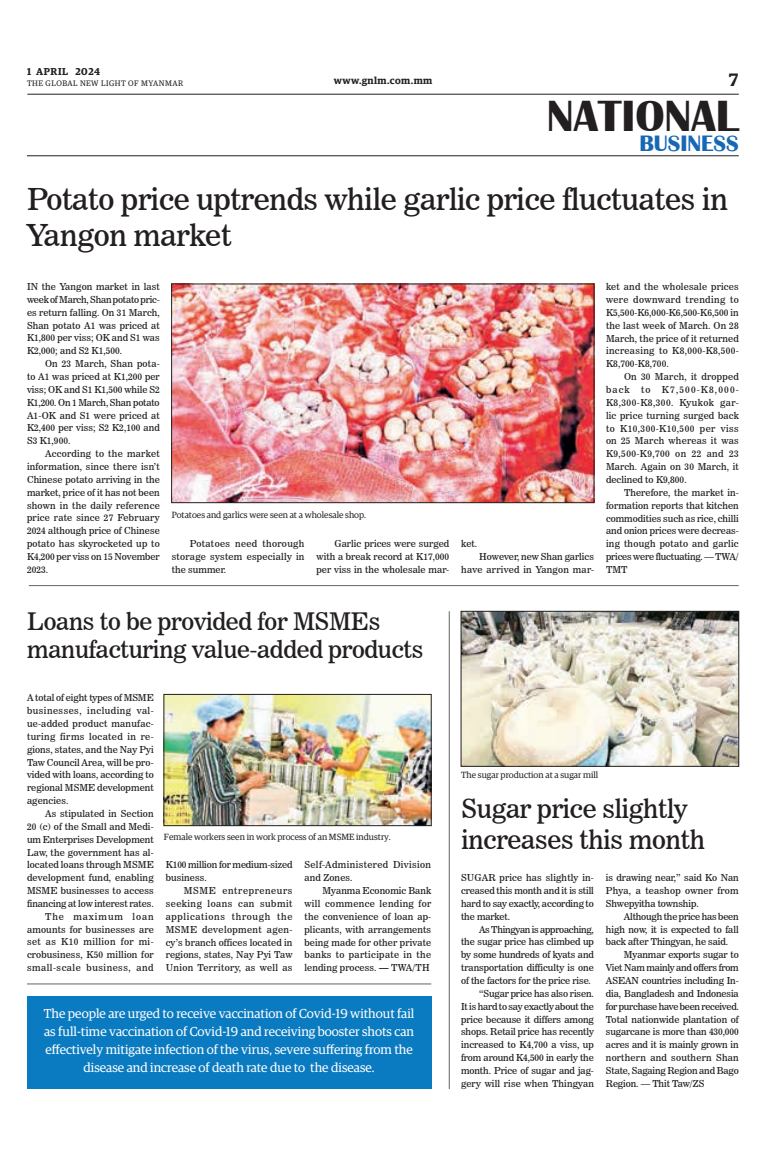
<style>
.page{position:relative;width:773px;height:1152px;background:#fff}
.page>*{position:absolute;margin:0;border:0;box-sizing:border-box;transform-origin:0 0}
.t1{font:700 45px "Britannic";color:#231f20}
._1_Clm_Head{font:30px/36px "News 706 BT Roman C";letter-spacing:-.01em;color:#231f20}
._1_Clm_Head-2{font:26px/31.2px "News 706 BT Roman C";letter-spacing:-.01em;color:#231f20}
._1_Clm_Head-3{font:24px/28.8px "News 706 BT Roman C";letter-spacing:-.01em;color:#231f20}
.t2{font:700 23px "Britannic";color:#1768b4}
.t3{font:600 18px "Guardian Egyp";color:#231f20}
.Brief_2nd_Body{font:13px/18px "Guardian Egyp";color:#fff;text-align:center}
.t4{font:600 10px "Guardian Egyp";letter-spacing:.05em;color:#231f20}
._2nd_Body{font:9.5px/12.9px "News 706 BT Roman C";letter-spacing:.01em;color:#231f20;text-align:justify}
.Normal_Para{font:9.5px/12.9px "News 706 BT Roman C";letter-spacing:.005em;color:#231f20;text-align:justify}
._2nd_Body-2{font:9.5px/12.9px "News 706 BT Roman C";letter-spacing:-.01em;color:#231f20}
._2nd_Body-3{font:9.5px/12.9px "News 706 BT Roman C";letter-spacing:.04em;color:#231f20}
.t5{font:9px "Guardian Egyp";color:#231f20}
.t6{font:8px "Guardian Egyp";letter-spacing:.06em;color:#231f20}
.s1{font-family:"News 706 BT Bold C"}
</style>
<div class="page">
<hr style="left:27px;top:94px;width:711px;height:1px;background:#231f20">
<hr style="left:27px;top:156px;width:711px;height:1px;background:#231f20">
<img style="left:166px;top:696px;width:263px;height:128px">
<div style="left:164px;top:694px;width:267px;height:132px;border:1px solid #231f20"></div>
<img style="left:463px;top:613px;width:273px;height:151px">
<div style="left:461px;top:611px;width:277px;height:155px;border:1px solid #231f20"></div>
<img style="left:173px;top:286px;width:419px;height:215px">
<div style="left:171px;top:284px;width:423px;height:219px;border:1px solid #231f20"></div>
<hr style="left:29px;top:585px;width:709px;height:1px;background:#231f20">
<hr style="left:449px;top:611px;width:1px;height:478px;background:#231f20">
<hr style="left:27px;top:984px;width:404px;height:1px;background:#231f20">
<div style="left:27px;top:997px;width:404px;height:92px;background:#0b7bc1"></div>
<p class="t4" style="left:27px;top:64px;width:75px">1 APRIL 2024</p>
<p class="t6" style="left:27px;top:78px;width:158px">THE GLOBAL NEW LIGHT OF MYANMAR</p>
<p class="t4" style="left:334px;top:73px;width:100px">www.gnlm.com.mm</p>
<h3 class="t3" style="left:729px;top:67px;width:11px">7</h3>
<h1 class="t1" style="left:547px;top:91px;width:193px">NATIONAL</h1>
<h3 class="t2" style="left:639px;top:131px;width:101px">BUSINESS</h3>
<p class="_1_Clm_Head" style="left:27px;top:181px;width:702px">Potato price uptrends while garlic price fluctuates in<br>Yangon market</p>
<p class="Normal_Para" style="left:27px;top:280px;width:134px">IN the Yangon market in last week of March, Shan potato pric&shy;es return falling. On 31 March, Shan potato A1 was priced at K1,800 per viss; OK and S1 was K2,000; and S2 K1,500.</p>
<p class="_2nd_Body" style="left:27px;top:357px;width:134px;text-indent:18px">On 23 March, Shan pota&shy;to A1 was priced at K1,200 per viss; OK and S1 K1,500 while S2<br>K1,200. On 1 March, Shan potato A1-OK and S1 were priced at K2,400 per viss; S2 K2,100 and S3 K1,900.</p>
<p class="_2nd_Body" style="left:27px;top:447px;width:134px;text-indent:18px">According to the market information, since there isn’t Chinese potato arriving in the market, price of it has not been shown in the daily reference price rate since 27 February 2024 although price of Chinese potato has skyrocketed up to K4,200 per viss on 15 November 2023.</p>
<p class="t5" style="left:172px;top:509px;width:196px">Potatoes and garlics were seen at a wholesale shop.</p>
<p class="_2nd_Body" style="left:172px;top:537px;width:134px;text-indent:18px">Potatoes need thorough storage system especially in the summer.</p>
<p class="_2nd_Body" style="left:316px;top:537px;width:134px;text-indent:18px">Garlic prices were surged with a break record at K17,000 per viss in the wholesale mar-</p>
<p class="_2nd_Body" style="left:461px;top:537px;width:17px">ket.</p>
<p class="_2nd_Body" style="left:461px;top:550px;width:134px;text-align:right">However, new Shan garlics have arrived in Yangon mar-</p>
<p class="_2nd_Body" style="left:606px;top:280px;width:134px">ket and the wholesale prices were downward trending to K5,500-K6,000-K6,500-K6,500 in the last week of March. On 28<br>March, the price of it returned increasing to K8,000-K8,500- K8,700-K8,700.</p>
<p class="_2nd_Body" style="left:606px;top:370px;width:134px;text-indent:18px">On 30 March, it dropped back to K7,500-K8,000- K8,300-K8,300. Kyukok gar&shy;lic price turning surged back to K10,300-K10,500 per viss on 25 March whereas it was K9,500-K9,700 on 22 and 23<br>March. Again on 30 March, it declined to K9,800.</p>
<p class="_2nd_Body" style="left:606px;top:486px;width:134px;text-indent:18px">Therefore, the market in&shy;formation reports that kitchen commodities such as rice, chilli and onion prices were decreas&shy;ing though potato and garlic prices were fluctuating. — TWA/ TMT</p>
<p class="_1_Clm_Head-3" style="left:27px;top:606px;width:398px">Loans to be provided for MSMEs manufacturing value-added products</p>
<p class="Normal_Para" style="left:27px;top:691px;width:128px">A total of eight types of MSME businesses, including val&shy;ue-added product manufac&shy;turing firms located in re&shy;gions, states, and the Nay Pyi Taw Council Area, will be pro&shy;vided with loans, according to regional MSME development agencies.</p>
<p class="_2nd_Body" style="left:27px;top:807px;width:128px;text-indent:18px">As stipulated in Section 20 (c) of the Small and Medi&shy;um Enterprises Development Law, the government has al&shy;located loans through MSME development fund, enabling MSME businesses to access financing at low interest rates.</p>
<p class="_2nd_Body" style="left:27px;top:910px;width:128px;text-indent:18px">The maximum loan amounts for businesses are set as K10 million for mi&shy;crobusiness, K50 million for small-scale business, and</p>
<p class="t5" style="left:164px;top:830px;width:228px">Female workers seen in work process of an MSME industry.</p>
<p class="_2nd_Body-2" style="left:166px;top:858px;width:128px">K100 million for medium-sized business.</p>
<p class="_2nd_Body" style="left:166px;top:884px;width:128px;text-indent:18px">MSME entrepreneurs seeking loans can submit applications through the MSME development agen&shy;cy’s branch offices located in regions, states, Nay Pyi Taw Union Territory, as well as</p>
<p class="_2nd_Body-3" style="left:304px;top:859px;width:128px">Self-Administered Division and Zones.</p>
<p class="_2nd_Body" style="left:304px;top:884px;width:128px;text-indent:18px">Myanma Economic Bank will commence lending for the convenience of loan ap&shy;plicants, with arrangements being made for other private banks to participate in the lending process. <span class="s1">—</span> TWA/TH</p>
<p class="Brief_2nd_Body" style="left:44px;top:1004px;width:372px">The people are urged to receive vaccination of Covid-19 without fail as full-time vaccination of Covid-19 and receiving booster shots can effectively mitigate infection of the virus, severe suffering from the disease and increase of death rate due to the disease.</p>
<p class="t5" style="left:461px;top:769px;width:138px">The sugar production at a sugar mill</p>
<p class="_1_Clm_Head-2" style="left:461px;top:793px;width:245px">Sugar price slightly increases this month</p>
<p class="Normal_Para" style="left:461px;top:871px;width:134px">SUGAR price has slightly in&shy;creased this month and it is still hard to say exactly, according to the market.</p>
<p class="_2nd_Body" style="left:461px;top:923px;width:134px;text-indent:18px">As Thingyan is approaching, the sugar price has climbed up by some hundreds of kyats and transportation difficulty is one of the factors for the price rise.</p>
<p class="_2nd_Body" style="left:461px;top:987px;width:134px;text-indent:18px">“Sugar price has also risen.<br>It is hard to say exactly about the price because it differs among shops. Retail price has recently increased to K4,700 a viss, up from around K4,500 in early the month. Price of sugar and jag&shy;gery will rise when Thingyan</p>
<p class="_2nd_Body" style="left:606px;top:871px;width:134px">is drawing near,” said Ko Nan Phya, a teashop owner from Shwepyitha township.</p>
<p class="_2nd_Body" style="left:606px;top:910px;width:134px;text-indent:18px">Although the price has been high now, it is expected to fall back after Thingyan, he said.</p>
<p class="_2nd_Body" style="left:606px;top:948px;width:134px;text-indent:18px">Myanmar exports sugar to Viet Nam mainly and offers from ASEAN countries including In&shy;dia, Bangladesh and Indonesia for purchase have been received.<br>Total nationwide plantation of sugarcane is more than 430,000 acres and it is mainly grown in northern and southern Shan State, Sagaing Region and Bago Region. — Thit Taw/ZS</p>
</div>
